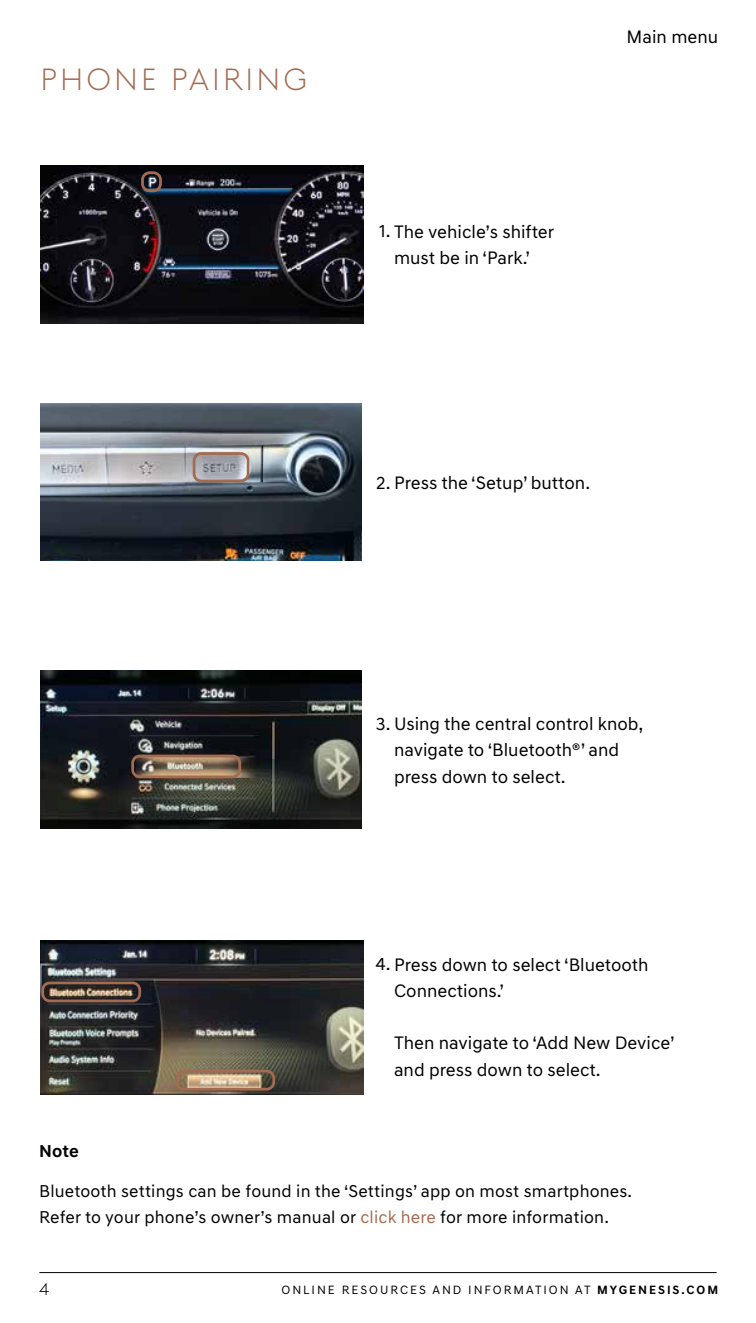
<style>
.page{position:relative;width:756px;height:1323px;background:#fff}
.page>*{position:absolute;margin:0;border:0;box-sizing:border-box;transform-origin:0 0}
.t1{font:300 31.5px "Genesis Sans Head";letter-spacing:.1em;color:#a36b4f}
.t2{font:18.38px/26.2px "Genesis Sans Text";color:#000}
.t3{font:17.5px/26.2px "Genesis Sans Text";letter-spacing:.01em;color:#000}
.t4{font:700 17.5px "Genesis Sans Text";color:#000}
.t5{font:300 17.5px "Genesis Sans Head";color:#000}
.t6{font:12.25px "Genesis Sans Text";letter-spacing:.16em;color:#000}
.s1{color:#a36b4f}
.s2{font-weight:700}
</style>
<div class="page">
<hr style="left:40px;top:1272px;width:676px;height:1px;background:#000">
<img style="left:40px;top:166px;width:323px;height:157px">
<img style="left:40px;top:404px;width:322px;height:157px">
<img style="left:40px;top:670px;width:322px;height:158px">
<img style="left:40px;top:941px;width:323px;height:153px">
<div style="left:193px;top:452px;width:56px;height:30px;border:3px solid #a36b4f;border-radius:7px"></div>
<div style="left:141px;top:171px;width:21px;height:21px;border:3px solid #a36b4f;border-radius:7px"></div>
<div style="left:41px;top:982px;width:100px;height:20px;border:3px solid #a36b4f;border-radius:7px"></div>
<div style="left:131px;top:755px;width:110px;height:23px;border:3px solid #a36b4f;border-radius:7px"></div>
<div style="left:175px;top:1070px;width:100px;height:21px;border:3px solid #a36b4f;border-radius:7px"></div>
<h1 class="t1" style="left:40px;top:62px;width:268px">PHONE PAIRING</h1>
<p class="t2" style="left:379px;top:218px;width:177px">1. The vehicle’s shifter</p>
<p class="t2" style="left:394px;top:244px;width:137px">must be in ‘Park.’</p>
<p class="t2" style="left:627px;top:23px;width:93px">Main menu</p>
<p class="t2" style="left:376px;top:470px;width:215px">2. Press the ‘Setup’ button.</p>
<p class="t2" style="left:376px;top:711px;width:269px">3. Using the central control knob,</p>
<p class="t2" style="left:394px;top:737px;width:227px">navigate to ‘Bluetooth®’ and press down to select.</p>
<p class="t2" style="left:394px;top:951px;width:256px;text-indent:-18px">4. Press down to select ‘Bluetooth<br>Connections.’</p>
<p class="t2" style="left:394px;top:1030px;width:282px">Then navigate to ‘Add New Device’ and press down to select.</p>
<p class="t4" style="left:39px;top:1141px;width:41px">Note</p>
<p class="t3" style="left:39px;top:1178px;width:594px">Bluetooth settings can be found in the ‘Settings’ app on most smartphones.<br>Refer to your phone’s owner’s manual or <span class="s1">click here</span> for more information.</p>
<p class="t5" style="left:39px;top:1279px;width:12px">4</p>
<p class="t6" style="left:282px;top:1282px;width:438px">ONLINE RESOURCES AND INFORMATION AT <span class="s2">MYGENESIS.COM</span></p>
</div>
